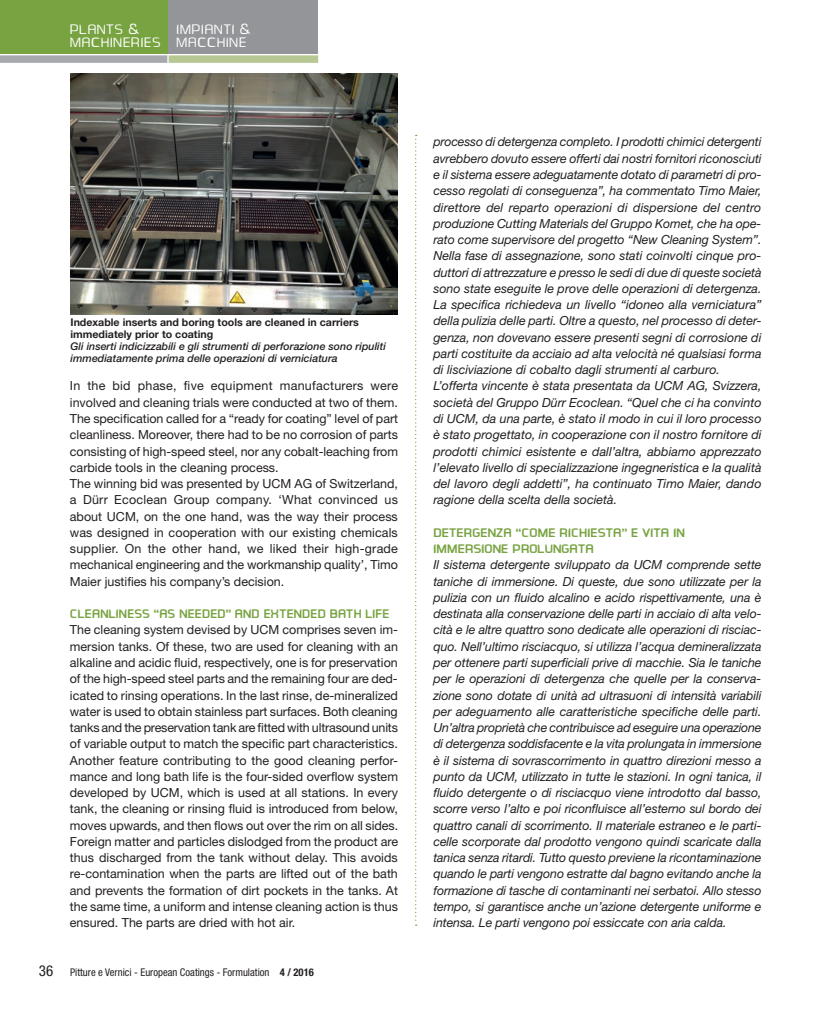
<style>
.page{position:relative;width:831px;height:1009px;background:#fff}
.page>*{position:absolute;margin:0;border:0;box-sizing:border-box;transform-origin:0 0}
.t1{font:13.75px/12.5px "Ea Designer";letter-spacing:.025em;color:#fff;text-align:right}
.t2{font:italic 12.5px/16.2px "Helvetica Neue";color:#231f20}
.t3{font:12.5px/16.2px "Helvetica Neue";color:#231f20}
.t4{font:700 12.5px/16.2px "Ea Designer";color:#78a341}
.t5{font:italic 500 10.62px/11.9px "Helvetica Neue";color:#231f20}
.t6{font:700 10.62px/11.9px "Helvetica Neue";color:#231f20}
.t7{font:condensed 10.62px "Helvetica Neue";color:#231f20}
.s1{font-family:"Eurostile"}
.s2{font-size:15px}
.s3{font-weight:700}
</style>
<div class="page">
<div style="left:168px;top:0;width:150px;height:54px;background:#939598"></div>
<div style="left:0;top:0;width:167px;height:54px;background:#78a341"></div>
<div style="left:0;top:55px;width:167px;height:8px;background:#a8a9ad"></div>
<div style="left:168px;top:55px;width:150px;height:8px;background:#b7c894"></div>
<svg style="left:415px;top:135px;width:1px;height:790px"></svg>
<img style="left:70px;top:74px;width:328px;height:240px">
<p class="t1" style="left:70px;top:23px;width:70px">PLANTS <span class="s1">&amp;</span></p>
<p class="t1" style="left:70px;top:23px;width:182px">IMPIANTI <span class="s1">&amp;<br></span>MACHINERIES MACCHINE</p>
<p class="t6" style="left:70px;top:316px;width:290px">Indexable inserts and boring tools are cleaned in carriers immediately prior to coating</p>
<p class="t5" style="left:70px;top:340px;width:317px">Gli inserti indicizzabili e gli strumenti di perforazione sono ripuliti immediatamente prima delle operazioni di verniciatura</p>
<p class="t3" style="left:70px;top:377px;width:329px">In the bid phase, five equipment manufacturers were involved and cleaning trials were conducted at two of them.<br>The specification called for a “ready for coating” level of part cleanliness. Moreover, there had to be no corrosion of parts consisting of high-speed steel, nor any cobalt-leaching from carbide tools in the cleaning process.<br>The winning bid was presented by UCM AG of Switzerland, a Dürr Ecoclean Group company. ‘What convinced us about UCM, on the one hand, was the way their process was designed in cooperation with our existing chemicals supplier. On the other hand, we liked their high-grade mechanical engineering and the workmanship quality’, Timo Maier justifies his company’s decision.</p>
<p class="t4" style="left:70px;top:605px;width:321px">CLEANLINESS “AS NEEDED” AND EXTENDED BATH LIFE</p>
<p class="t3" style="left:70px;top:621px;width:330px;text-align:justify">The cleaning system devised by UCM comprises seven im&shy;mersion tanks. Of these, two are used for cleaning with an alkaline and acidic fluid, respectively, one is for preservation of the high-speed steel parts and the remaining four are ded&shy;icated to rinsing operations. In the last rinse, de-mineralized water is used to obtain stainless part surfaces. Both cleaning tanks and the preservation tank are fitted with ultrasound units of variable output to match the specific part characteristics.<br>Another feature contributing to the good cleaning perfor&shy;mance and long bath life is the four-sided overflow system developed by UCM, which is used at all stations. In every tank, the cleaning or rinsing fluid is introduced from below, moves upwards, and then flows out over the rim on all sides.<br>Foreign matter and particles dislodged from the product are thus discharged from the tank without delay. This avoids re-contamination when the parts are lifted out of the bath and prevents the formation of dirt pockets in the tanks. At the same time, a uniform and intense cleaning action is thus ensured. The parts are dried with hot air.</p>
<p class="t7" style="left:39px;top:965px;width:276px"><span class="s2">36</span> Pitture e Vernici - European Coatings - Formulation <span class="s3">4 / 2016</span></p>
<p class="t2" style="left:433px;top:134px;width:329px">processo di detergenza completo. I prodotti chimici detergenti avrebbero dovuto essere offerti dai nostri fornitori riconosciuti e il sistema essere adeguatamente dotato di parametri di pro&shy;cesso regolati di conseguenza”, ha commentato Timo Maier, direttore del reparto operazioni di dispersione del centro produzione Cutting Materials del Gruppo Komet, che ha ope&shy;rato come supervisore del progetto “New Cleaning System”.<br>Nella fase di assegnazione, sono stati coinvolti cinque pro&shy;duttori di attrezzature e presso le sedi di due di queste società sono state eseguite le prove delle operazioni di detergenza.<br>La specifica richiedeva un livello “idoneo alla verniciatura” della pulizia delle parti. Oltre a questo, nel processo di deter&shy;genza, non dovevano essere presenti segni di corrosione di parti costituite da acciaio ad alta velocità né qualsiasi forma di lisciviazione di cobalto dagli strumenti al carburo.<br>L’offerta vincente è stata presentata da UCM AG, Svizzera, società del Gruppo Dürr Ecoclean. “Quel che ci ha convinto di UCM, da una parte, è stato il modo in cui il loro processo è stato progettato, in cooperazione con il nostro fornitore di prodotti chimici esistente e dall’altra, abbiamo apprezzato l’elevato livello di specializzazione ingegneristica e la qualità del lavoro degli addetti”, ha continuato Timo Maier, dando ragione della scelta della società.</p>
<p class="t4" style="left:433px;top:524px;width:253px">DETERGENZA “COME RICHIESTA” E VITA IN<br>IMMERSIONE PROLUNGATA</p>
<p class="t2" style="left:433px;top:556px;width:329px;text-align:justify">Il sistema detergente sviluppato da UCM comprende sette taniche di immersione. Di queste, due sono utilizzate per la pulizia con un fluido alcalino e acido rispettivamente, una è destinata alla conservazione delle parti in acciaio di alta velo&shy;cità e le altre quattro sono dedicate alle operazioni di risciac&shy;quo. Nell’ultimo risciacquo, si utilizza l’acqua demineralizzata per ottenere parti superficiali prive di macchie. Sia le taniche per le operazioni di detergenza che quelle per la conserva&shy;zione sono dotate di unità ad ultrasuoni di intensità variabili per adeguamento alle caratteristiche specifiche delle parti.<br>Un’altra proprietà che contribuisce ad eseguire una operazione di detergenza soddisfacente e la vita prolungata in immersione è il sistema di sovrascorrimento in quattro direzioni messo a punto da UCM, utilizzato in tutte le stazioni. In ogni tanica, il fluido detergente o di risciacquo viene introdotto dal basso, scorre verso l’alto e poi riconfluisce all’esterno sul bordo dei quattro canali di scorrimento. Il materiale estraneo e le parti&shy;celle scorporate dal prodotto vengono quindi scaricate dalla tanica senza ritardi. Tutto questo previene la ricontaminazione quando le parti vengono estratte dal bagno evitando anche la formazione di tasche di contaminanti nei serbatoi. Allo stesso tempo, si garantisce anche un’azione detergente uniforme e intensa. Le parti vengono poi essiccate con aria calda.</p>
</div>
